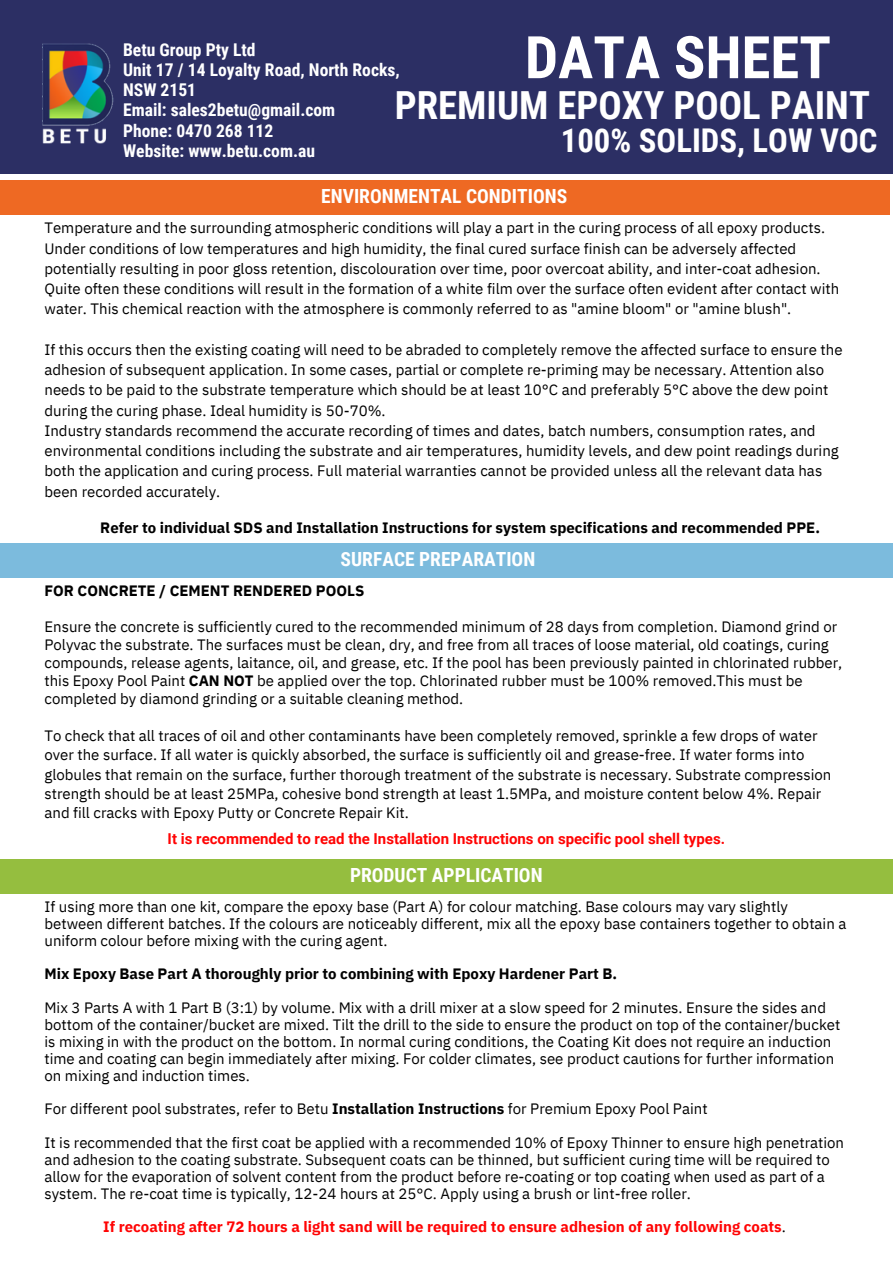
<style>
.page{position:relative;width:893px;height:1264px;background:#fff}
.page>*{position:absolute;margin:0;border:0;box-sizing:border-box;transform-origin:0 0}
.t1{font:700 58.8px "Roboto Condensed";color:#fff}
.t2{font:700 38.7px "Roboto Condensed";color:#fff}
.t3{font:700 32.7px "Roboto Condensed";color:#fff}
.t4{font:700 19.5px "Roboto Condensed";color:#fff}
.t5{font:700 17.55px/20.2px "Roboto Condensed";color:#fff}
.t6{font:15px/20.2px "IBM Plex Sans";color:#000}
.t7{font:700 15px "IBM Plex Sans";color:#000}
.t8{font:700 15px "IBM Plex Sans";color:#ff0404}
.t9{font:700 15px "Roboto";color:#ff0404}
.s1{font-weight:700}
.s2{font-weight:400;color:#000}
</style>
<div class="page">
<div style="left:0;top:181px;width:889px;height:34px;background:#ee6923"></div>
<div style="left:0;top:543px;width:892px;height:34px;background:#7cbbdd"></div>
<div style="left:0;top:859px;width:892px;height:34px;background:#95be3f"></div>
<div style="left:0;top:0;width:892px;height:174px;background:#2c2f64"></div>
<img style="left:42px;top:43px;width:72px;height:101px">
<p class="t1" style="left:525px;top:24px;width:307px">DATA SHEET</p>
<p class="t5" style="left:123px;top:39px;width:134px">Betu Group Pty Ltd</p>
<p class="t5" style="left:123px;top:60px;width:278px">Unit 17 / 14 Loyalty Road, North Rocks,<br>NSW 2151</p>
<p class="t5" style="left:123px;top:100px;width:214px">Email: sales2betu@gmail.com</p>
<p class="t5" style="left:123px;top:120px;width:152px">Phone: 0470 268 112</p>
<p class="t5" style="left:123px;top:141px;width:193px">Website: www.betu.com.au</p>
<p class="t2" style="left:395px;top:83px;width:476px">PREMIUM EPOXY POOL PAINT</p>
<p class="t3" style="left:561px;top:122px;width:318px">100% SOLIDS, LOW VOC</p>
<p class="t4" style="left:321px;top:185px;width:247px">ENVIRONMENTAL CONDITIONS</p>
<p class="t6" style="left:44px;top:218px;width:796px">Temperature and the surrounding atmospheric conditions will play a part in the curing process of all epoxy products.<br>Under conditions of low temperatures and high humidity, the final cured surface finish can be adversely affected potentially resulting in poor gloss retention, discolouration over time, poor overcoat ability, and inter-coat adhesion.<br>Quite often these conditions will result in the formation of a white film over the surface often evident after contact with water. This chemical reaction with the atmosphere is commonly referred to as "amine bloom" or "amine blush".</p>
<p class="t6" style="left:44px;top:339px;width:799px">If this occurs then the existing coating will need to be abraded to completely remove the affected surface to ensure the adhesion of subsequent application. In some cases, partial or complete re-priming may be necessary. Attention also needs to be paid to the substrate temperature which should be at least 10°C and preferably 5°C above the dew point during the curing phase. Ideal humidity is 50-70%.</p>
<p class="t6" style="left:44px;top:420px;width:795px">Industry standards recommend the accurate recording of times and dates, batch numbers, consumption rates, and environmental conditions including the substrate and air temperatures, humidity levels, and dew point readings during both the application and curing process. Full material warranties cannot be provided unless all the relevant data has been recorded accurately.</p>
<p class="t7" style="left:100px;top:517px;width:721px">Refer to individual SDS and Installation Instructions for system specifications and recommended PPE.</p>
<p class="t4" style="left:340px;top:548px;width:196px">SURFACE PREPARATION</p>
<p class="t7" style="left:44px;top:581px;width:321px">FOR CONCRETE / CEMENT RENDERED POOLS</p>
<p class="t6" style="left:44px;top:617px;width:799px;line-height:18px">Ensure the concrete is sufficiently cured to the recommended minimum of 28 days from completion. Diamond grind or<br>Polyvac the substrate. The surfaces must be clean, dry, and free from all traces of loose material, old coatings, curing compounds, release agents, laitance, oil, and grease, etc. If the pool has been previously painted in chlorinated rubber,</p>
<p class="t6" style="left:44px;top:671px;width:759px;line-height:18px">this Epoxy Pool Paint <span class="s1">CAN NOT</span> be applied over the top. Chlorinated rubber must be 100% removed.This must be completed by diamond grinding or a suitable cleaning method.</p>
<p class="t6" style="left:44px;top:726px;width:788px;line-height:19px">To check that all traces of oil and other contaminants have been completely removed, sprinkle a few drops of water over the surface. If all water is quickly absorbed, the surface is sufficiently oil and grease-free. If water forms into globules that remain on the surface, further thorough treatment of the substrate is necessary. Substrate compression strength should be at least 25MPa, cohesive bond strength at least 1.5MPa, and moisture content below 4%. Repair and fill cracks with Epoxy Putty or Concrete Repair Kit.</p>
<p class="t9" style="left:168px;top:830px;width:559px">It is recommended to read the Installation Instructions on specific pool shell types.</p>
<p class="t4" style="left:350px;top:864px;width:194px">PRODUCT APPLICATION</p>
<p class="t6" style="left:44px;top:897px;width:803px;line-height:16.8px">If using more than one kit, compare the epoxy base (Part A) for colour matching. Base colours may vary slightly between different batches. If the colours are noticeably different, mix all the epoxy base containers together to obtain a uniform colour before mixing with the curing agent.</p>
<p class="t7" style="left:44px;top:964px;width:574px">Mix Epoxy Base Part A thoroughly prior to combining with Epoxy Hardener Part B.</p>
<p class="t6" style="left:44px;top:999px;width:797px;line-height:16.8px">Mix 3 Parts A with 1 Part B (3:1) by volume. Mix with a drill mixer at a slow speed for 2 minutes. Ensure the sides and bottom of the container/bucket are mixed. Tilt the drill to the side to ensure the product on top of the container/bucket is mixing in with the product on the bottom. In normal curing conditions, the Coating Kit does not require an induction time and coating can begin immediately after mixing. For colder climates, see product cautions for further information on mixing and induction times.</p>
<p class="t6" style="left:44px;top:1098px;width:664px">For different pool substrates, refer to Betu <span class="s1">Installation Instructions</span> for Premium Epoxy Pool Paint</p>
<p class="t6" style="left:44px;top:1133px;width:801px;line-height:16.8px">It is recommended that the first coat be applied with a recommended 10% of Epoxy Thinner to ensure high penetration and adhesion to the coating substrate. Subsequent coats can be thinned, but sufficient curing time will be required to allow for the evaporation of solvent content from the product before re-coating or top coating when used as part of a system. The re-coat time is typically, 12-24 hours at 25°C. Apply using a brush or lint-free roller.</p>
<p class="t8" style="left:103px;top:1216px;width:684px">If recoating after 72 hours a light sand will be required to ensure adhesion of any following coats<span class="s2">.</span></p>
</div>
